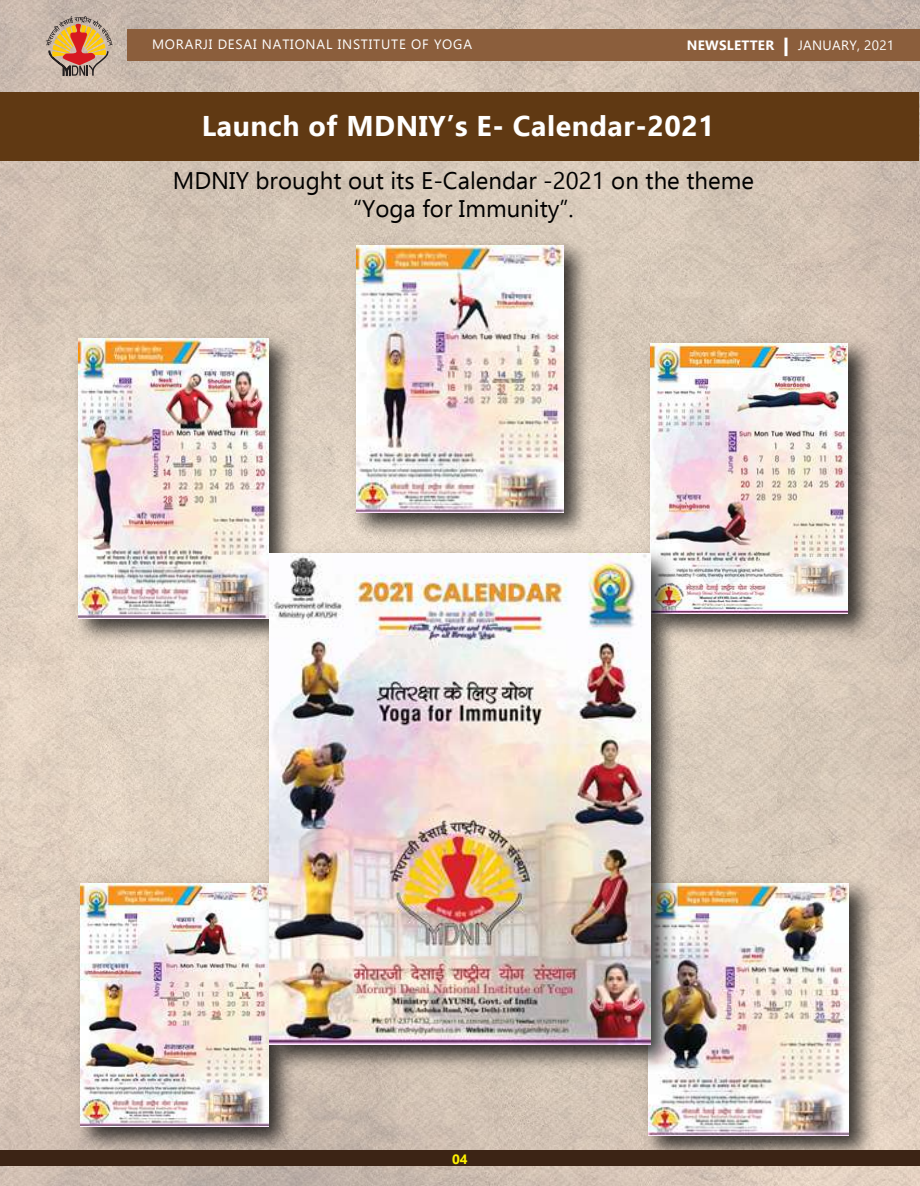
<style>
.page{position:relative;width:920px;height:1186px;background:#fff}
.page>*{position:absolute;margin:0;border:0;box-sizing:border-box;transform-origin:0 0}
.t1{font:700 28.5px "Ebrima";letter-spacing:.02em;color:#fff}
.t2{font:24px/28.5px "Ebrima";color:#000;text-align:center}
.t3{font:13.5px "Ebrima";letter-spacing:.06em;color:#fff}
.t4{font:13.5px "Ebrima";letter-spacing:.02em;color:#fff}
.t5{font:700 13.5px "Ebrima";letter-spacing:.02em;color:#fff}
.t6{font:700 13.5px "Ebrima";color:#fff200}
</style>
<div class="page">
<img style="left:0;top:0;width:920px;height:1186px">
<svg style="left:46px;top:16px;width:66px;height:64px;background:#c39973"></svg>
<div style="left:127px;top:29px;width:793px;height:32px;background:#8b5e3c"></div>
<div style="left:0;top:93px;width:918px;height:68px;background:#603913"></div>
<hr style="left:784px;top:38px;width:3px;height:18px;background:#fff">
<img style="left:344px;top:233px;width:252px;height:308px">
<img style="left:356px;top:245px;width:207px;height:267px">
<img style="left:636px;top:871px;width:246px;height:298px">
<img style="left:648px;top:883px;width:201px;height:252px">
<img style="left:66px;top:326px;width:235px;height:326px">
<img style="left:78px;top:338px;width:190px;height:280px">
<img style="left:638px;top:332px;width:243px;height:314px">
<img style="left:650px;top:344px;width:198px;height:269px">
<img style="left:68px;top:871px;width:233px;height:279px">
<img style="left:80px;top:883px;width:188px;height:243px">
<img style="left:258px;top:541px;width:425px;height:536px">
<img style="left:270px;top:553px;width:380px;height:491px">
<div style="left:0;top:1150px;width:920px;height:15px;background:#3c2415"></div>
<p class="t3" style="left:152px;top:34px;width:321px">MORARJI DESAI NATIONAL INSTITUTE OF YOGA</p>
<p class="t5" style="left:687px;top:35px;width:89px">NEWSLETTER</p>
<p class="t4" style="left:798px;top:35px;width:97px">JANUARY, 2021</p>
<p class="t1" style="left:202px;top:103px;width:514px">Launch of MDNIY’s E- Calendar-2021</p>
<p class="t2" style="left:173px;top:165px;width:582px">MDNIY brought out its E-Calendar -2021 on the theme “Yoga for Immunity”.</p>
<p class="t6" style="left:452px;top:1148px;width:17px">0 44</p>
</div>
